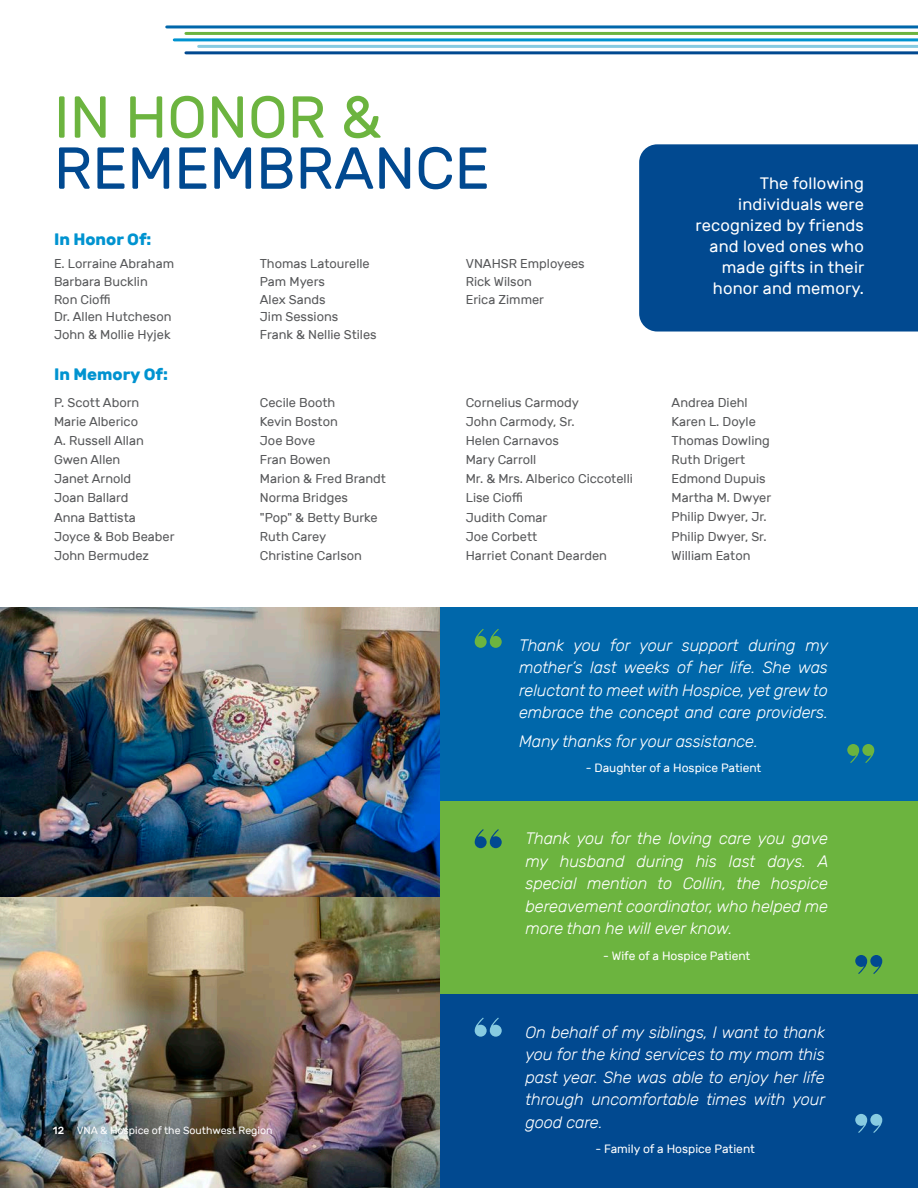
<style>
.page{position:relative;width:918px;height:1188px;background:#fff}
.page>*{position:absolute;margin:0;border:0;box-sizing:border-box;transform-origin:0 0}
.t1{font:62.85px "Kari Display Pro";color:#6cb43f}
.t2{font:62.85px "Kari Display Pro";color:#014990}
.t3{font:62.85px "Kari Display Pro";color:#87cbe1}
.t4{font:59.1px/51px "Rubik";color:#014990}
.t5{font:italic 300 16.5px/22.5px "Rubik";letter-spacing:-.01em;color:#fff;text-align:justify}
.t6{font:16.5px/21px "Rubik";letter-spacing:.01em;color:#fff;text-align:right}
.t7{font:700 16.5px "Rubik";color:#0093d0}
.t8{font:12.9px "Rubik";color:#57585a}
.t9{font:12px "Rubik";color:#fff}
.t10{font:10.5px "Rubik";color:#fff}
.s1{color:#6cb43f}
.s2{font-weight:500}
</style>
<div class="page">
<div style="left:639px;top:144px;width:279px;height:188px;background:#014990"></div>
<hr style="left:167px;top:25px;width:751px;height:3px;background:#0067aa">
<hr style="left:186px;top:32px;width:732px;height:3px;background:#6cb43f">
<hr style="left:174px;top:38px;width:744px;height:3px;background:#0093d0">
<hr style="left:199px;top:45px;width:719px;height:3px;background:#87cbe1">
<hr style="left:186px;top:51px;width:732px;height:3px;background:#014990">
<div style="left:440px;top:608px;width:478px;height:193px;background:#0067aa"></div>
<div style="left:440px;top:801px;width:478px;height:193px;background:#6cb43f"></div>
<div style="left:440px;top:994px;width:478px;height:194px;background:#014990"></div>
<img style="left:0;top:608px;width:440px;height:580px">
<p class="t4" style="left:54px;top:93px;width:437px"><span class="s1">IN HONOR &amp;<br></span>REMEMBRANCE</p>
<p class="t7" style="left:54px;top:230px;width:99px">In Honor Of:</p>
<p class="t8" style="left:54px;top:257px;width:122px">E. Lorraine Abraham</p>
<p class="t8" style="left:54px;top:275px;width:95px">Barbara Bucklin</p>
<p class="t8" style="left:54px;top:292px;width:58px">Ron Cioffi</p>
<p class="t8" style="left:54px;top:310px;width:119px">Dr. Allen Hutcheson</p>
<p class="t8" style="left:54px;top:327px;width:118px">John &amp; Mollie Hyjek</p>
<p class="t7" style="left:54px;top:365px;width:116px">In Memory Of:</p>
<p class="t8" style="left:54px;top:395px;width:87px">P. Scott Aborn</p>
<p class="t8" style="left:54px;top:414px;width:86px">Marie Alberico</p>
<p class="t8" style="left:54px;top:433px;width:91px">A. Russell Allan</p>
<p class="t8" style="left:54px;top:453px;width:68px">Gwen Allen</p>
<p class="t8" style="left:54px;top:472px;width:79px">Janet Arnold</p>
<p class="t8" style="left:54px;top:491px;width:76px">Joan Ballard</p>
<p class="t8" style="left:54px;top:510px;width:83px">Anna Battista</p>
<p class="t8" style="left:54px;top:529px;width:122px">Joyce &amp; Bob Beaber</p>
<p class="t8" style="left:54px;top:548px;width:97px">John Bermudez</p>
<p class="t8" style="left:260px;top:257px;width:111px">Thomas Latourelle</p>
<p class="t8" style="left:260px;top:274px;width:67px">Pam Myers</p>
<p class="t8" style="left:260px;top:292px;width:67px">Alex Sands</p>
<p class="t8" style="left:260px;top:310px;width:80px">Jim Sessions</p>
<p class="t8" style="left:260px;top:327px;width:118px">Frank &amp; Nellie Stiles</p>
<p class="t8" style="left:260px;top:395px;width:77px">Cecile Booth</p>
<p class="t8" style="left:260px;top:414px;width:80px">Kevin Boston</p>
<p class="t8" style="left:260px;top:433px;width:57px">Joe Bove</p>
<p class="t8" style="left:260px;top:453px;width:72px">Fran Bowen</p>
<p class="t8" style="left:260px;top:472px;width:128px">Marion &amp; Fred Brandt</p>
<p class="t8" style="left:260px;top:491px;width:90px">Norma Bridges</p>
<p class="t8" style="left:260px;top:510px;width:119px">"Pop" &amp; Betty Burke</p>
<p class="t8" style="left:260px;top:529px;width:68px">Ruth Carey</p>
<p class="t8" style="left:260px;top:548px;width:104px">Christine Carlson</p>
<p class="t8" style="left:466px;top:257px;width:121px">VNAHSR Employees</p>
<p class="t8" style="left:466px;top:274px;width:68px">Rick Wilson</p>
<p class="t8" style="left:466px;top:292px;width:80px">Erica Zimmer</p>
<p class="t8" style="left:466px;top:395px;width:115px">Cornelius Carmody</p>
<p class="t8" style="left:466px;top:414px;width:110px">John Carmody, Sr.</p>
<p class="t8" style="left:466px;top:433px;width:95px">Helen Carnavos</p>
<p class="t8" style="left:466px;top:453px;width:72px">Mary Carroll</p>
<p class="t8" style="left:466px;top:472px;width:169px">Mr. &amp; Mrs. Alberico Ciccotelli</p>
<p class="t8" style="left:466px;top:491px;width:59px">Lise Cioffi</p>
<p class="t8" style="left:466px;top:510px;width:83px">Judith Comar</p>
<p class="t8" style="left:466px;top:529px;width:73px">Joe Corbett</p>
<p class="t8" style="left:466px;top:548px;width:143px">Harriet Conant Dearden</p>
<p class="t6" style="left:695px;top:173px;width:170px">The following individuals were recognized by friends and loved ones who made gifts in their honor and memory.</p>
<p class="t8" style="left:672px;top:395px;width:78px">Andrea Diehl</p>
<p class="t8" style="left:672px;top:414px;width:86px">Karen L. Doyle</p>
<p class="t8" style="left:672px;top:433px;width:100px">Thomas Dowling</p>
<p class="t8" style="left:672px;top:453px;width:75px">Ruth Drigert</p>
<p class="t8" style="left:672px;top:472px;width:95px">Edmond Dupuis</p>
<p class="t8" style="left:672px;top:491px;width:101px">Martha M. Dwyer</p>
<p class="t8" style="left:672px;top:510px;width:97px">Philip Dwyer, Jr.</p>
<p class="t8" style="left:672px;top:529px;width:96px">Philip Dwyer, Sr.</p>
<p class="t8" style="left:672px;top:548px;width:80px">William Eaton</p>
<p class="t10" style="left:53px;top:1124px;width:221px"><span class="s2">12</span> VNA &amp; Hospice of the Southwest Region</p>
<p class="t1" style="left:473px;top:611px;width:32px">“</p>
<p class="t5" style="left:519px;top:634px;width:311px">Thank you for your support during my mother’s last weeks of her life. She was reluctant to meet with Hospice, yet grew to embrace the concept and care providers.</p>
<p class="t5" style="left:519px;top:730px;width:240px">Many thanks for your assistance.</p>
<p class="t9" style="left:586px;top:762px;width:177px">- Daughter of a Hospice Patient</p>
<p class="t1" style="left:846px;top:723px;width:32px">”</p>
<p class="t2" style="left:473px;top:811px;width:32px">“</p>
<p class="t3" style="left:473px;top:999px;width:32px">“</p>
<p class="t5" style="left:526px;top:827px;width:304px">Thank you for the loving care you gave my husband during his last days. A special mention to Collin, the hospice bereavement coordinator, who helped me more than he will ever know.</p>
<p class="t9" style="left:603px;top:949px;width:149px">- Wife of a Hospice Patient</p>
<p class="t5" style="left:526px;top:1021px;width:301px">On behalf of my siblings, I want to thank you for the kind services to my mom this past year. She was able to enjoy her life through uncomfortable times with your good care.</p>
<p class="t9" style="left:595px;top:1142px;width:161px">- Family of a Hospice Patient</p>
<p class="t2" style="left:854px;top:934px;width:32px">”</p>
<p class="t3" style="left:854px;top:1093px;width:32px">”</p>
</div>
